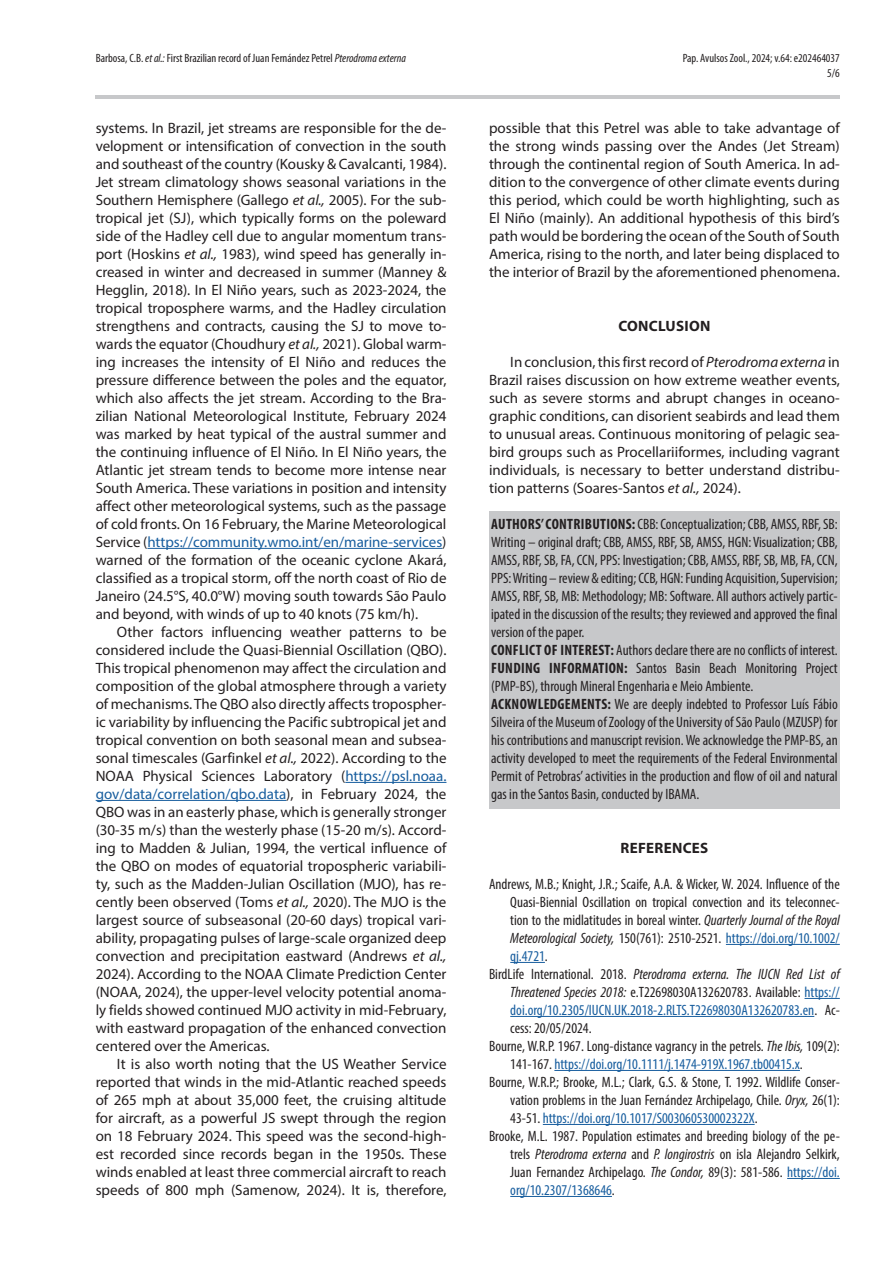
<style>
.page{position:relative;width:893px;height:1263px;background:#fff}
.page>*{position:absolute;margin:0;border:0;box-sizing:border-box;transform-origin:0 0}
.t1{font:15px/18px "Myriad Pro";color:#231f20;text-align:justify}
.t2{font:condensed 15px/18px "Myriad Pro";color:#231f20}
.t3{font:condensed 15px "Myriad Pro";color:#175d9e}
.t4{font:italic condensed 15px "Myriad Pro";color:#231f20}
.t5{font:700 15px "Myriad Pro";letter-spacing:.02em;color:#231f20}
.t6{font:condensed 12px/14.4px "Myriad Pro";color:#231f20;text-align:right}
.s1{font-style:italic}
.s2{color:#175d9e}
.s3{font-weight:700}
.s4{font-style:italic;color:#231f20}
.s5{color:#231f20}
.s6{font-style:normal}
</style>
<div class="page">
<hr style="left:147px;top:548px;width:295px;height:1px;background:#175d9e">
<hr style="left:345px;top:782px;width:101px;height:1px;background:#175d9e">
<hr style="left:96px;top:800px;width:190px;height:1px;background:#175d9e">
<div style="left:489px;top:511px;width:351px;height:136px;background:#c7c8ca"></div>
<div style="left:489px;top:637px;width:351px;height:28px;background:#c7c8ca"></div>
<div style="left:489px;top:655px;width:351px;height:46px;background:#c7c8ca"></div>
<div style="left:489px;top:691px;width:351px;height:118px;background:#c7c8ca"></div>
<hr style="left:726px;top:944px;width:114px;height:1px;background:#175d9e">
<hr style="left:510px;top:962px;width:35px;height:1px;background:#175d9e">
<hr style="left:804px;top:998px;width:36px;height:1px;background:#175d9e">
<hr style="left:510px;top:1016px;width:304px;height:1px;background:#175d9e">
<hr style="left:554px;top:1070px;width:246px;height:1px;background:#175d9e">
<hr style="left:543px;top:1124px;width:212px;height:1px;background:#175d9e">
<hr style="left:787px;top:1178px;width:53px;height:1px;background:#175d9e">
<hr style="left:510px;top:1196px;width:102px;height:1px;background:#175d9e">
<hr style="left:96px;top:96px;width:744px;height:3px;background:#c7c8ca">
<p class="t6" style="left:96px;top:51px;width:312px">Barbosa, C.B. <span class="s1">et al.:</span> First Brazilian record of Juan Fernández Petrel <span class="s1">Pterodroma externa</span></p>
<p class="t6" style="left:683px;top:51px;width:159px">Pap. Avulsos Zool., 2024; v.64: e202464037<br>5/6</p>
<p class="t1" style="left:96px;top:119px;width:352px">systems. In Brazil, jet streams are responsible for the de&shy;velopment or intensification of convection in the south and southeast of the country (Kousky &amp; Cavalcanti, 1984).<br>Jet stream climatology shows seasonal variations in the Southern Hemisphere (Gallego <span class="s1">et al.,</span> 2005). For the sub&shy;tropical jet (SJ), which typically forms on the poleward side of the Hadley cell due to angular momentum trans&shy;port (Hoskins <span class="s1">et al.,</span> 1983), wind speed has generally in&shy;creased in winter and decreased in summer (Manney &amp; Hegglin, 2018). In El Niño years, such as 2023‑2024, the tropical troposphere warms, and the Hadley circulation strengthens and contracts, causing the SJ to move to&shy;wards the equator (Choudhury <span class="s1">et al.,</span> 2021). Global warm&shy;ing increases the intensity of El Niño and reduces the pressure difference between the poles and the equator, which also affects the jet stream. According to the Bra&shy;zilian National Meteorological Institute, February 2024 was marked by heat typical of the austral summer and the continuing influence of El Niño. In El Niño years, the Atlantic jet stream tends to become more intense near South America. These variations in position and intensity affect other meteorological systems, such as the passage of cold fronts. On 16 February, the Marine Meteorological Service (<span class="s2">https://community.wmo.int/en/marine-services</span>) warned of the formation of the oceanic cyclone Akará, classified as a tropical storm, off the north coast of Rio de Janeiro (24.5°S, 40.0°W) moving south towards São Paulo and beyond, with winds of up to 40 knots (75 km/h).</p>
<p class="t1" style="left:96px;top:623px;width:352px;text-indent:21px">Other factors influencing weather patterns to be considered include the Quasi-Biennial Oscillation (QBO).<br>This tropical phenomenon may affect the circulation and composition of the global atmosphere through a variety of mechanisms. The QBO also directly affects tropospher&shy;ic variability by influencing the Pacific subtropical jet and tropical convention on both seasonal mean and subsea&shy;sonal timescales (Garfinkel <span class="s1">et al.,</span> 2022). According to the NOAA Physical Sciences Laboratory (<span class="s2">https://psl.noaa. gov/data/correlation/qbo.data</span>), in February 2024, the QBO was in an easterly phase, which is generally stronger (30‑35 m/s) than the westerly phase (15-20 m/s). Accord&shy;ing to Madden &amp; Julian, 1994, the vertical influence of the QBO on modes of equatorial tropospheric variabili&shy;ty, such as the Madden-Julian Oscillation (MJO), has re&shy;cently been observed (Toms <span class="s1">et al.,</span> 2020). The MJO is the largest source of subseasonal (20‑60 days) tropical vari&shy;ability, propagating pulses of large-scale organized deep convection and precipitation eastward (Andrews <span class="s1">et al., </span>2024). According to the NOAA Climate Prediction Center (NOAA, 2024), the upper-level velocity potential anoma&shy;ly fields showed continued MJO activity in mid-February, with eastward propagation of the enhanced convection centered over the Americas.</p>
<p class="t1" style="left:96px;top:1055px;width:352px;text-indent:21px">It is also worth noting that the US Weather Service reported that winds in the mid-Atlantic reached speeds of 265 mph at about 35,000 feet, the cruising altitude for aircraft, as a powerful JS swept through the region on 18 February 2024. This speed was the second-high&shy;est recorded since records began in the 1950s. These winds enabled at least three commercial aircraft to reach speeds of 800 mph (Samenow, 2024). It is, therefore,</p>
<p class="t1" style="left:489px;top:119px;width:352px">possible that this Petrel was able to take advantage of the strong winds passing over the Andes (Jet Stream) through the continental region of South America. In ad&shy;dition to the convergence of other climate events during this period, which could be worth highlighting, such as El Niño (mainly). An additional hypothesis of this bird’s path would be bordering the ocean of the South of South America, rising to the north, and later being displaced to the interior of Brazil by the aforementioned phenomena.</p>
<p class="t5" style="left:618px;top:316px;width:94px">CONCLUSION</p>
<p class="t1" style="left:489px;top:353px;width:352px;text-indent:21px">In conclusion, this first record of <span class="s1">Pterodroma externa</span> in Brazil raises discussion on how extreme weather events, such as severe storms and abrupt changes in oceano&shy;graphic conditions, can disorient seabirds and lead them to unusual areas. Continuous monitoring of pelagic sea&shy;bird groups such as Procellariiformes, including vagrant individuals, is necessary to better understand distribu&shy;tion patterns (Soares-Santos <span class="s1">et al.,</span> 2024).</p>
<p class="t2" style="left:491px;top:515px;width:348px"><span class="s3">AUTHORS’ CONTRIBUTIONS:</span> CBB: Conceptualization; CBB, AMSS, RBF, SB:<br>Writing – original draft; CBB, AMSS, RBF, SB, AMSS, HGN: Visualization; CBB, AMSS, RBF, SB, FA, CCN, PPS: Investigation; CBB, AMSS, RBF, SB, MB, FA, CCN, PPS: Writing – review &amp; editing; CCB, HGN: Funding Acquisition, Supervision; AMSS, RBF, SB, MB: Methodology; MB: Software. All authors actively partic&shy;ipated in the discussion of the results; they reviewed and approved the final version of the paper.<br><span class="s3">CONFLICT OF INTEREST:</span> Authors declare there are no conflicts of interest.<br><span class="s3">FUNDING INFORMATION:</span> Santos Basin Beach Monitoring Project (PMP‑BS), through Mineral Engenharia e Meio Ambiente.<br><span class="s3">ACKNOWLEDGEMENTS:</span> We are deeply indebted to Professor Luís Fábio Silveira of the Museum of Zoology of the University of São Paulo (MZUSP) for his contributions and manuscript revision. We acknowledge the PMP‑BS, an activity developed to meet the requirements of the Federal Environmental Permit of Petrobras’ activities in the production and flow of oil and natural gas in the Santos Basin, conducted by IBAMA.</p>
<p class="t5" style="left:620px;top:838px;width:89px">REFERENCES</p>
<p class="t2" style="left:489px;top:875px;width:352px">Andrews, M.B.; Knight, J.R.; Scaife, A.A. &amp; Wicker, W. 2024. Influence of the</p>
<p class="t2" style="left:510px;top:893px;width:331px">Quasi-Biennial Oscillation on tropical convection and its teleconnec-</p>
<p class="t2" style="left:510px;top:911px;width:331px">tion to the midlatitudes in boreal winter. <span class="s1">Quarterly Journal of the Royal</span></p>
<p class="t3" style="left:510px;top:929px;width:331px"><span class="s4">Meteorological Society,</span> <span class="s5">150(761): 2510‑2521.</span> https://doi.org/10.1002/</p>
<p class="t3" style="left:510px;top:947px;width:39px">qj.4721<span class="s5">.</span></p>
<p class="t4" style="left:489px;top:965px;width:352px"><span class="s6">BirdLife International. 2018.</span> Pterodroma externa. The IUCN Red List of</p>
<p class="t2" style="left:510px;top:983px;width:331px"><span class="s1">Threatened Species 2018:</span> e.T22698030A132620783. Available: <span class="s2">https://</span></p>
<p class="t3" style="left:510px;top:1001px;width:331px">doi.org/10.2305/IUCN.UK.2018-2.RLTS.T22698030A132620783.en<span class="s5">. Ac-</span></p>
<p class="t2" style="left:510px;top:1019px;width:83px">cess: 20/05/2024.</p>
<p class="t2" style="left:489px;top:1037px;width:352px">Bourne, W.R.P. 1967. Long-distance vagrancy in the petrels. <span class="s1">The Ibis,</span> 109(2):</p>
<p class="t3" style="left:510px;top:1055px;width:294px"><span class="s5">141‑167.</span> https://doi.org/10.1111/j.1474-919X.1967.tb00415.x<span class="s5">.</span></p>
<p class="t2" style="left:489px;top:1073px;width:352px">Bourne, W.R.P.; Brooke, M.L.; Clark, G.S. &amp; Stone, T. 1992. Wildlife Conser-</p>
<p class="t2" style="left:510px;top:1091px;width:331px">vation problems in the Juan Fernández Archipelago, Chile. <span class="s1">Oryx,</span> 26(1):</p>
<p class="t3" style="left:510px;top:1109px;width:249px"><span class="s5">43‑51.</span> https://doi.org/10.1017/S003060530002322X<span class="s5">.</span></p>
<p class="t2" style="left:489px;top:1127px;width:352px">Brooke, M.L. 1987. Population estimates and breeding biology of the pe-</p>
<p class="t2" style="left:510px;top:1145px;width:331px">trels <span class="s1">Pterodroma externa</span> and <span class="s1">P. longirostris</span> on isla Alejandro Selkirk,</p>
<p class="t2" style="left:510px;top:1163px;width:331px">Juan Fernandez Archipelago. <span class="s1">The Condor,</span> 89(3): 581‑586. <span class="s2">https://doi.</span></p>
<p class="t3" style="left:510px;top:1181px;width:106px">org/10.2307/1368646<span class="s5">.</span></p>
</div>
